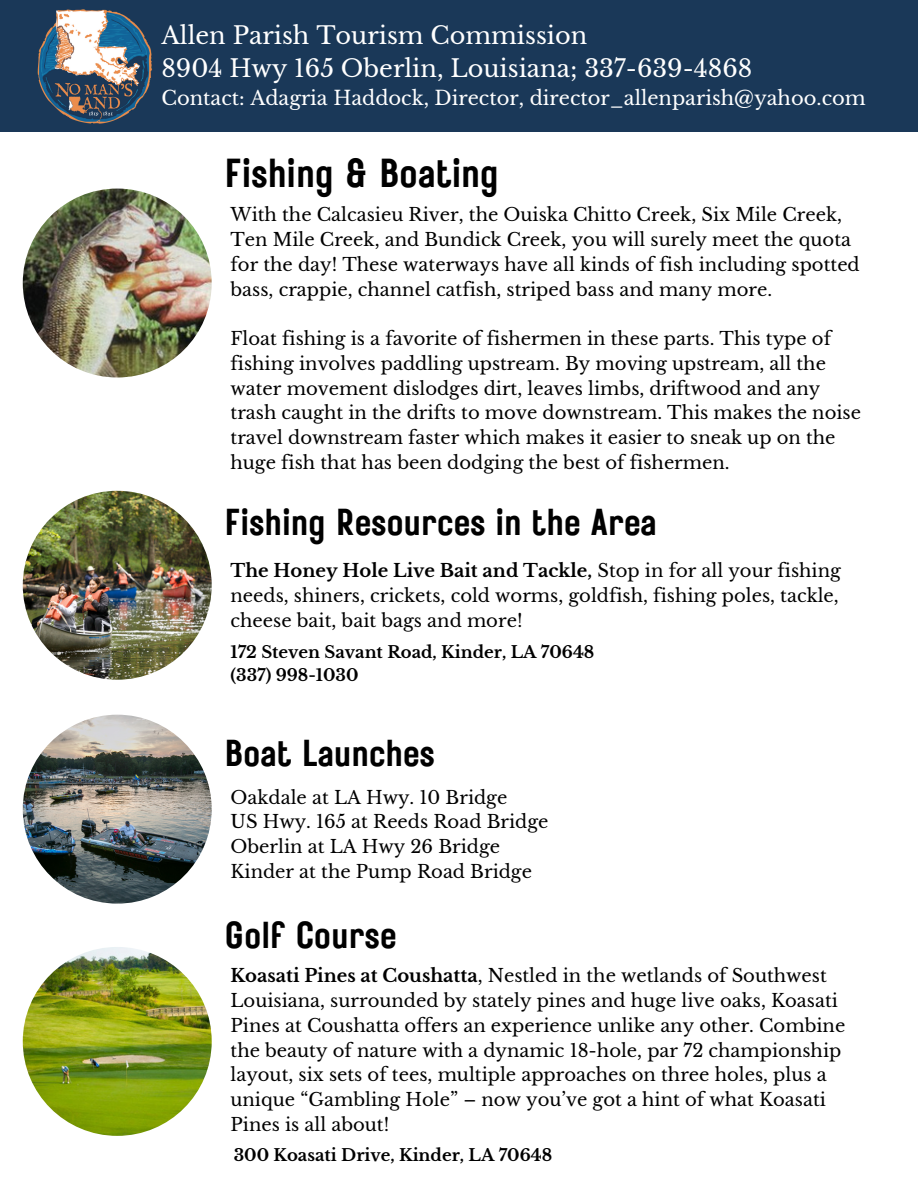
<style>
.page{position:relative;width:918px;height:1188px;background:#fff}
.page>*{position:absolute;margin:0;border:0;box-sizing:border-box;transform-origin:0 0}
.t1{font:40.5px "Rustic Printed";color:#000}
.t2{font:37.5px "Rustic Printed";color:#000}
.t3{font:24px "Libre Baskerville";color:#fff}
.t4{font:19.5px "Libre Baskerville";color:#fff}
.t5{font:18px/24.8px "Libre Baskerville";color:#000}
.t6{font:700 16.5px "Libre Baskerville";color:#000}
.s1{font-weight:700}
</style>
<div class="page">
<div style="left:0;top:0;width:918px;height:132px;background:#1a3858"></div>
<img style="left:37px;top:9px;width:115px;height:115px">
<img style="left:23px;top:189px;width:189px;height:188px;border-radius:50%">
<img style="left:23px;top:491px;width:189px;height:189px;border-radius:50%">
<img style="left:23px;top:715px;width:189px;height:189px;border-radius:50%">
<img style="left:23px;top:947px;width:189px;height:189px;border-radius:50%">
<p class="t3" style="left:161px;top:21px;width:427px">Allen Parish Tourism Commission</p>
<p class="t3" style="left:161px;top:53px;width:593px">8904 Hwy 165 Oberlin, Louisiana; 337-639-4868</p>
<p class="t4" style="left:161px;top:86px;width:706px">Contact: Adagria Haddock, Director, director_allenparish@yahoo.com</p>
<p class="t1" style="left:225px;top:145px;width:276px">Fishing &amp; Boating</p>
<p class="t5" style="left:231px;top:203px;width:631px">With the Calcasieu River, the Ouiska Chitto Creek, Six Mile Creek, Ten Mile Creek, and Bundick Creek, you will surely meet the quota for the day! These waterways have all kinds of fish including spotted bass, crappie, channel catfish, striped bass and many more.</p>
<p class="t5" style="left:231px;top:327px;width:632px">Float fishing is a favorite of fishermen in these parts. This type of fishing involves paddling upstream. By moving upstream, all the water movement dislodges dirt, leaves limbs, driftwood and any trash caught in the drifts to move downstream. This makes the noise travel downstream faster which makes it easier to sneak up on the huge fish that has been dodging the best of fishermen.</p>
<p class="t2" style="left:225px;top:497px;width:434px">Fishing Resources in the Area</p>
<p class="t5" style="left:231px;top:559px;width:612px;text-align:justify"><span class="s1">The Honey Hole Live Bait and Tackle,</span> Stop in for all your fishing needs, shiners, crickets, cold worms, goldfish, fishing poles, tackle, cheese bait, bait bags and more!</p>
<p class="t6" style="left:231px;top:642px;width:365px">172 Steven Savant Road, Kinder, LA 70648</p>
<p class="t6" style="left:231px;top:665px;width:130px">(337) 998-1030</p>
<p class="t2" style="left:225px;top:728px;width:212px">Boat Launches</p>
<p class="t5" style="left:231px;top:785px;width:278px">Oakdale at LA Hwy. 10 Bridge</p>
<p class="t5" style="left:231px;top:810px;width:319px">US Hwy. 165 at Reeds Road Bridge</p>
<p class="t5" style="left:231px;top:835px;width:271px">Oberlin at LA Hwy 26 Bridge</p>
<p class="t5" style="left:231px;top:859px;width:303px">Kinder at the Pump Road Bridge</p>
<p class="t2" style="left:225px;top:909px;width:173px">Golf Course</p>
<p class="t5" style="left:231px;top:964px;width:616px"><span class="s1">Koasati Pines at Coushatta</span>, Nestled in the wetlands of Southwest Louisiana, surrounded by stately pines and huge live oaks, Koasati Pines at Coushatta offers an experience unlike any other. Combine the beauty of nature with a dynamic 18-hole, par 72 championship layout, six sets of tees, multiple approaches on three holes, plus a unique “Gambling Hole” – now you’ve got a hint of what Koasati Pines is all about!</p>
<p class="t6" style="left:234px;top:1145px;width:320px">300 Koasati Drive, Kinder, LA 70648</p>
</div>
